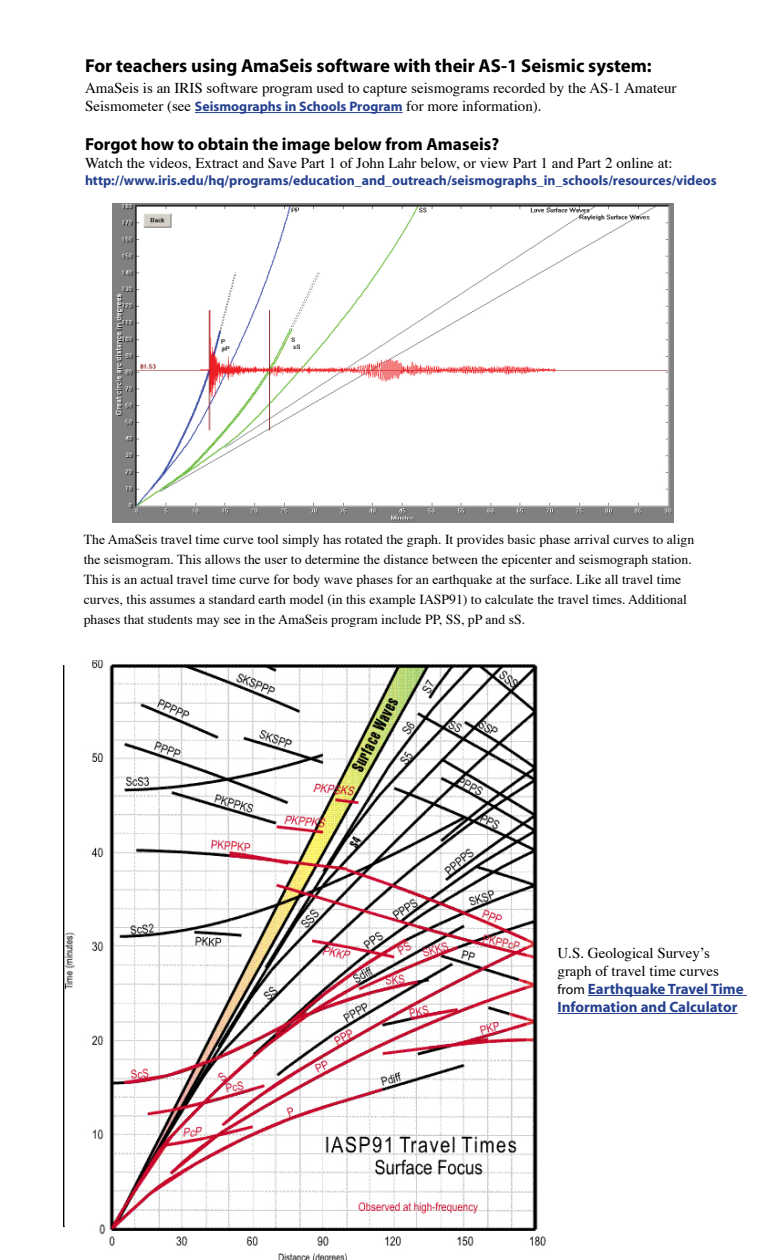
<style>
.page{position:relative;width:765px;height:1260px;background:#fff}
.page>*{position:absolute;margin:0;border:0;box-sizing:border-box;transform-origin:0 0}
.t1{font:700 18.75px "Myriad";color:#000}
.t2{font:700 17.5px "Myriad";color:#000}
.t3{font:15px/18px "Times";color:#000}
.t4{font:700 15px/18px "Myriad";color:#25408f}
.t5{font:13.75px/20px "Times";color:#000}
.t6{font:700 13.75px "Myriad";color:#25408f}
.s1{font-family:"Myriad";font-weight:700;font-size:13.75px;color:#25408f}
.s2{font-weight:400;font-size:13.75px;color:#000}
</style>
<div class="page">
<img style="left:113px;top:204px;width:561px;height:319px">
<hr style="left:195px;top:112px;width:208px;height:1px;background:#25408f">
<hr style="left:588px;top:995px;width:159px;height:1px;background:#25408f">
<hr style="left:558px;top:1013px;width:179px;height:1px;background:#25408f">
<img style="left:65px;top:660px;width:481px;height:600px">
<h1 class="t1" style="left:85px;top:56px;width:568px">For teachers using AmaSeis software with their AS-1 Seismic system:</h1>
<p class="t3" style="left:85px;top:78px;width:593px">AmaSeis is an IRIS software program used to capture seismograms recorded by the AS-1 Amateur<br>Seismometer (see <span class="s1">Seismographs in Schools Program</span> for more information).</p>
<p class="t2" style="left:85px;top:135px;width:416px">Forgot how to obtain the image below from Amaseis?</p>
<p class="t3" style="left:85px;top:153px;width:589px">Watch the videos, Extract and Save Part 1 of John Lahr below, or view Part 1 and Part 2 online at:</p>
<p class="t6" style="left:85px;top:173px;width:633px">http://www.iris.edu/hq/programs/education_and_outreach/seismographs_in_schools/resources/videos</p>
<p class="t5" style="left:84px;top:528px;width:612px">The AmaSeis travel time curve tool simply has rotated the graph. It provides basic phase arrival curves to align the seismogram. This allows the user to determine the distance between the epicenter and seismograph station.<br>This is an actual travel time curve for body wave phases for an earthquake at the surface. Like all travel time curves, this assumes a standard earth model (in this example IASP91) to calculate the travel times. Additional phases that students may see in the AmaSeis program include PP, SS, pP and sS.</p>
<p class="t3" style="left:558px;top:943px;width:163px">U.S. Geological Survey’s graph of travel time curves</p>
<p class="t4" style="left:557px;top:980px;width:188px"><span class="s2">from</span> Earthquake Travel Time<br>Information and Calculator</p>
</div>
